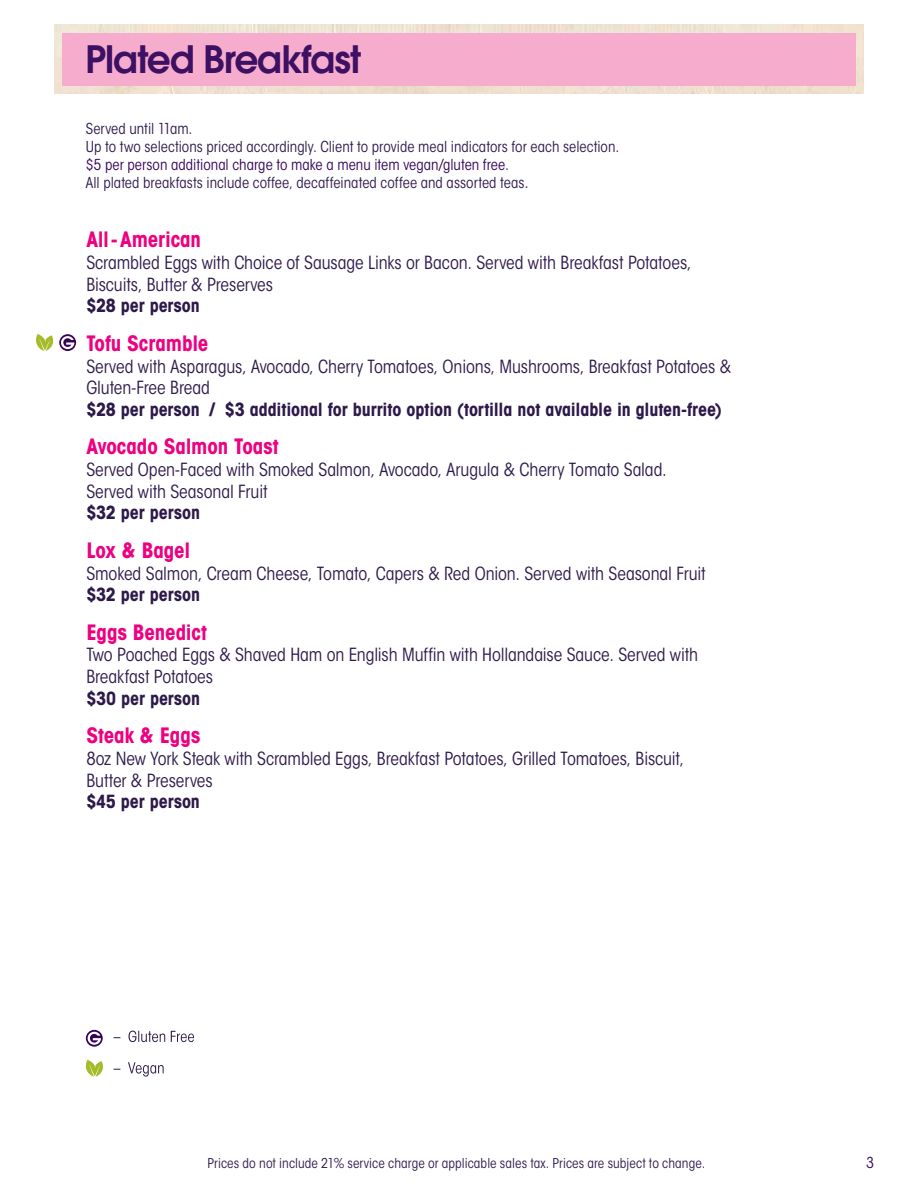
<style>
.page{position:relative;width:918px;height:1188px;background:#fff}
.page>*{position:absolute;margin:0;border:0;box-sizing:border-box;transform-origin:0 0}
.t1{font:600 37.5px "ITC Avant Garde Pro";letter-spacing:-.03em;color:#3d1063}
.t2{font:700 condensed 21px "ITC Avant Garde Std";letter-spacing:-.005em;color:#ed0181}
.t3{font:condensed 18px/21.6px "ITC Avant Garde Std";letter-spacing:-.005em;color:#2d1a4b}
.t4{font:700 condensed 18px "ITC Avant Garde Std";letter-spacing:-.005em;color:#2d1a4b}
.t5{font:condensed 15px/18px "ITC Avant Garde Std";letter-spacing:.005em;color:#2d1a4b}
.t6{font:condensed 15px "ITC Avant Garde Std";color:#350457}
.t7{font:condensed 13.5px "ITC Avant Garde Std";letter-spacing:.005em;color:#2d1a4b}
.s1{color:#350457}
.s2{font-stretch:normal}
</style>
<div class="page">
<img style="left:54px;top:25px;width:810px;height:69px">
<div style="left:62px;top:33px;width:794px;height:53px;background:#f6adcd"></div>
<svg style="left:114px;top:1062px;width:50px;height:15px"></svg>
<svg style="left:114px;top:1031px;width:80px;height:11px"></svg>
<svg style="left:86px;top:1030px;width:17px;height:17px"></svg>
<svg style="left:88px;top:1032px;width:13px;height:13px"></svg>
<svg style="left:85px;top:1060px;width:18px;height:17px"></svg>
<svg style="left:59px;top:334px;width:17px;height:17px"></svg>
<svg style="left:61px;top:336px;width:13px;height:13px"></svg>
<svg style="left:36px;top:334px;width:18px;height:17px"></svg>
<h1 class="t1" style="left:85px;top:35px;width:277px">Plated Breakfast</h1>
<p class="t5" style="left:86px;top:120px;width:535px">Served until 11am.<br>Up to two selections priced accordingly. Client to provide meal indicators for each selection.</p>
<p class="t5" style="left:86px;top:156px;width:444px"><span class="s1">$5 per person additional charge to make a menu item vegan/gluten free.<br></span>All plated breakfasts include coffee, decaffeinated coffee and assorted teas<span class="s2">.</span></p>
<p class="t2" style="left:86px;top:226px;width:116px">All-American</p>
<p class="t3" style="left:86px;top:252px;width:607px">Scrambled Eggs with Choice of Sausage Links or Bacon. Served with Breakfast Potatoes,<br>Biscuits, Butter &amp; Preserves</p>
<p class="t4" style="left:86px;top:294px;width:115px">$28 per person</p>
<p class="t2" style="left:86px;top:330px;width:124px">Tofu Scramble</p>
<p class="t3" style="left:86px;top:355px;width:646px">Served with Asparagus, Avocado, Cherry Tomatoes, Onions, Mushrooms, Breakfast Potatoes &amp;<br>Gluten-Free Bread</p>
<p class="t4" style="left:86px;top:398px;width:637px">$28 per person / $3 additional for burrito option (tortilla not available in gluten-free)</p>
<p class="t2" style="left:86px;top:433px;width:194px">Avocado Salmon Toast</p>
<p class="t3" style="left:86px;top:459px;width:582px">Served Open-Faced with Smoked Salmon, Avocado, Arugula &amp; Cherry Tomato Salad.<br>Served with Seasonal Fruit</p>
<p class="t4" style="left:86px;top:501px;width:115px">$32 per person</p>
<p class="t2" style="left:86px;top:537px;width:106px">Lox &amp; Bagel</p>
<p class="t3" style="left:86px;top:562px;width:621px">Smoked Salmon, Cream Cheese, Tomato, Capers &amp; Red Onion. Served with Seasonal Fruit</p>
<p class="t4" style="left:86px;top:583px;width:115px">$32 per person</p>
<p class="t2" style="left:86px;top:619px;width:122px">Eggs Benedict</p>
<p class="t3" style="left:86px;top:644px;width:613px">Two Poached Eggs &amp; Shaved Ham on English Muffin with Hollandaise Sauce. Served with<br>Breakfast Potatoes</p>
<p class="t4" style="left:86px;top:687px;width:115px">$30 per person</p>
<p class="t2" style="left:86px;top:722px;width:116px">Steak &amp; Eggs</p>
<p class="t3" style="left:86px;top:748px;width:599px">8oz New York Steak with Scrambled Eggs, Breakfast Potatoes, Grilled Tomatoes, Biscuit,<br>Butter &amp; Preserves</p>
<p class="t4" style="left:86px;top:790px;width:115px">$45 per person</p>
<p class="t7" style="left:208px;top:1155px;width:499px">Prices do not include 21% service charge or applicable sales tax. Prices are subject to change.</p>
<p class="t6" style="left:866px;top:1154px;width:9px">3</p>
</div>
